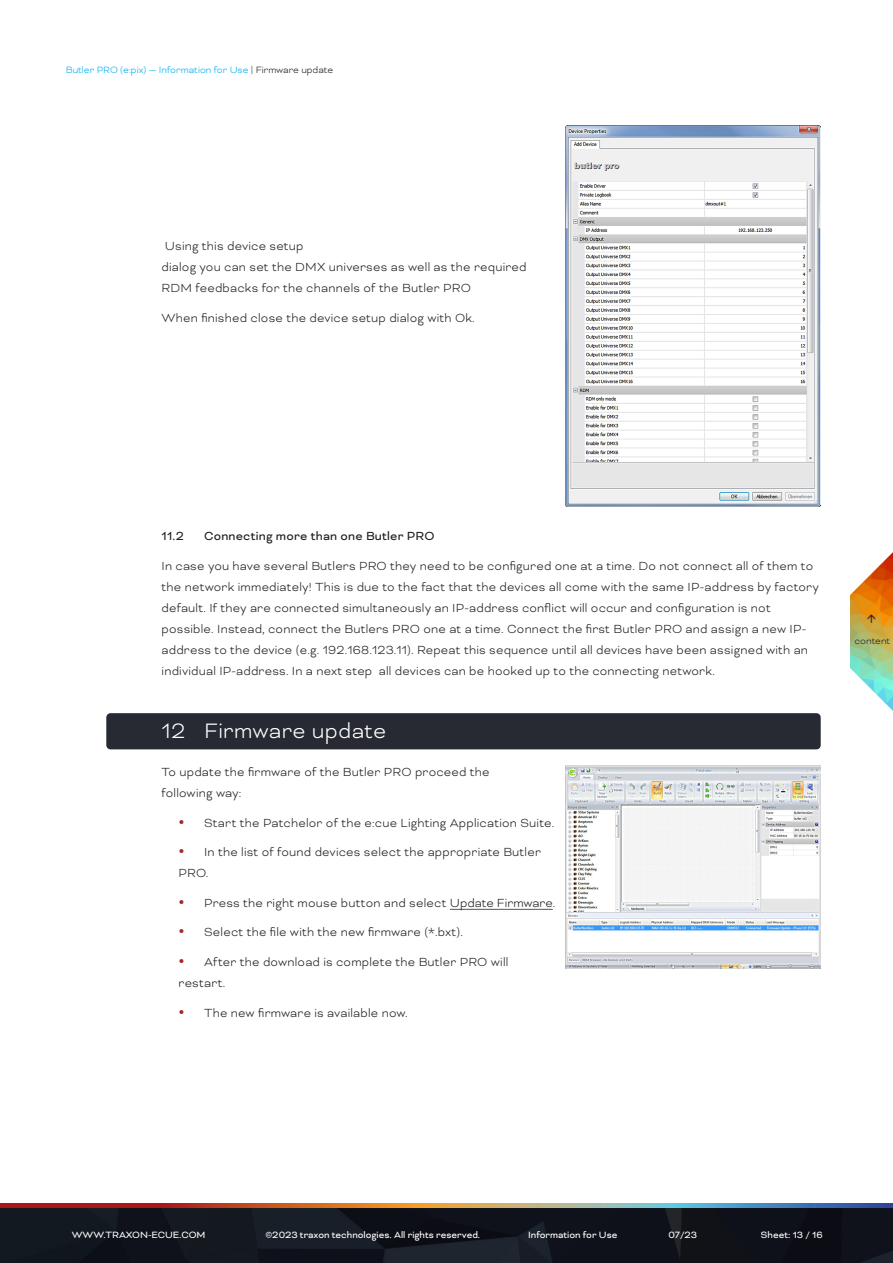
<style>
.page{position:relative;width:893px;height:1263px;background:#fff}
.page>*{position:absolute;margin:0;border:0;box-sizing:border-box;transform-origin:0 0}
.t1{font:300 24px "Bicyclette";letter-spacing:.015em;color:#fff}
.Text__Introductions_Black{font:300 13.5px/21px "Bicyclette";letter-spacing:.015em;color:#231f20}
.Text__Introductions_Black_Space_before{font:300 13.5px/21px "Bicyclette";letter-spacing:.015em;color:#231f20}
.t2{font:13.5px "Bicyclette";letter-spacing:.015em;color:#231f20}
.t3{font:10.5px "Bicyclette";color:#fff}
.t4{font:300 10.5px "Bicyclette";color:#00aeef}
.t5{font:300 10.5px "Bicyclette";color:#231f20}
.s1{color:#231f20}
</style>
<div class="page">
<img style="left:0;top:1207px;width:893px;height:56px">
<svg style="left:0;top:1203px;width:893px;height:4px;background:#9f7262"></svg>
<img style="left:851px;top:623px;width:42px;height:20px">
<svg style="left:786px;top:643px;width:107px;height:107px"></svg>
<div style="left:106px;top:713px;width:715px;height:36px;background:#272a32;border-radius:4px"></div>
<hr style="left:450px;top:909px;width:103px;height:1px;background:#535759">
<img style="left:566px;top:125px;width:255px;height:381px">
<img style="left:566px;top:766px;width:255px;height:203px">
<svg style="left:781px;top:492px;width:112px;height:131px"></svg>
<p class="t4" style="left:66px;top:64px;width:269px">Butler PRO (e:pix) — Information for Use <span class="s1">| Firmware update</span></p>
<p class="Text__Introductions_Black_Space_before" style="left:162px;top:235px;width:366px">Using this device setup<br>dialog you can set the DMX universes as well as the required<br>RDM feedbacks for the channels of the Butler PRO</p>
<p class="Text__Introductions_Black_Space_before" style="left:162px;top:307px;width:315px">When finished close the device setup dialog with Ok.</p>
<p class="t2" style="left:162px;top:528px;width:24px">11.2</p>
<p class="t2" style="left:204px;top:528px;width:232px">Connecting more than one Butler PRO</p>
<p class="Text__Introductions_Black" style="left:162px;top:555px;width:659px">In case you have several Butlers PRO they need to be configured one at a time. Do not connect all of them to the network immediately! This is due to the fact that the devices all come with the same IP-address by factory default. If they are connected simultaneously an IP-address conflict will occur and configuration is not possible. Instead, connect the Butlers PRO one at a time. Connect the first Butler PRO and assign a new IP&shy;address to the device (e.g. 192.168.123.11). Repeat this sequence until all devices have been assigned with an individual IP-address. In a next step all devices can be hooked up to the connecting network.</p>
<p class="t1" style="left:162px;top:717px;width:226px">12 Firmware update</p>
<p class="Text__Introductions_Black" style="left:162px;top:762px;width:329px">To update the firmware of the Butler PRO proceed the</p>
<p class="Text__Introductions_Black" style="left:162px;top:783px;width:81px">following way:</p>
<p class="Text__Introductions_Black" style="left:204px;top:812px;width:352px">Start the Patchelor of the e:cue Lighting Application Suite.</p>
<p class="Text__Introductions_Black" style="left:179px;top:842px;width:364px;text-indent:26px">In the list of found devices select the appropriate Butler<br>PRO.</p>
<p class="Text__Introductions_Black" style="left:204px;top:892px;width:353px">Press the right mouse button and select Update Firmware.</p>
<p class="Text__Introductions_Black" style="left:204px;top:922px;width:260px">Select the file with the new firmware (*.bxt).</p>
<p class="Text__Introductions_Black" style="left:179px;top:951px;width:331px;text-indent:26px">After the download is complete the Butler PRO will restart.</p>
<p class="Text__Introductions_Black" style="left:204px;top:1002px;width:205px">The new firmware is available now.</p>
<p class="t5" style="left:855px;top:634px;width:37px">content</p>
<p class="t3" style="left:72px;top:1229px;width:135px">WWW.TRAXON-ECUE.COM</p>
<p class="t3" style="left:265px;top:1229px;width:216px">©2023 traxon technologies. All rights reserved.</p>
<p class="t3" style="left:528px;top:1229px;width:91px">Information for Use</p>
<p class="t3" style="left:668px;top:1229px;width:30px">07/23</p>
<p class="t3" style="left:761px;top:1229px;width:63px">Sheet: 13 / 16</p>
</div>
